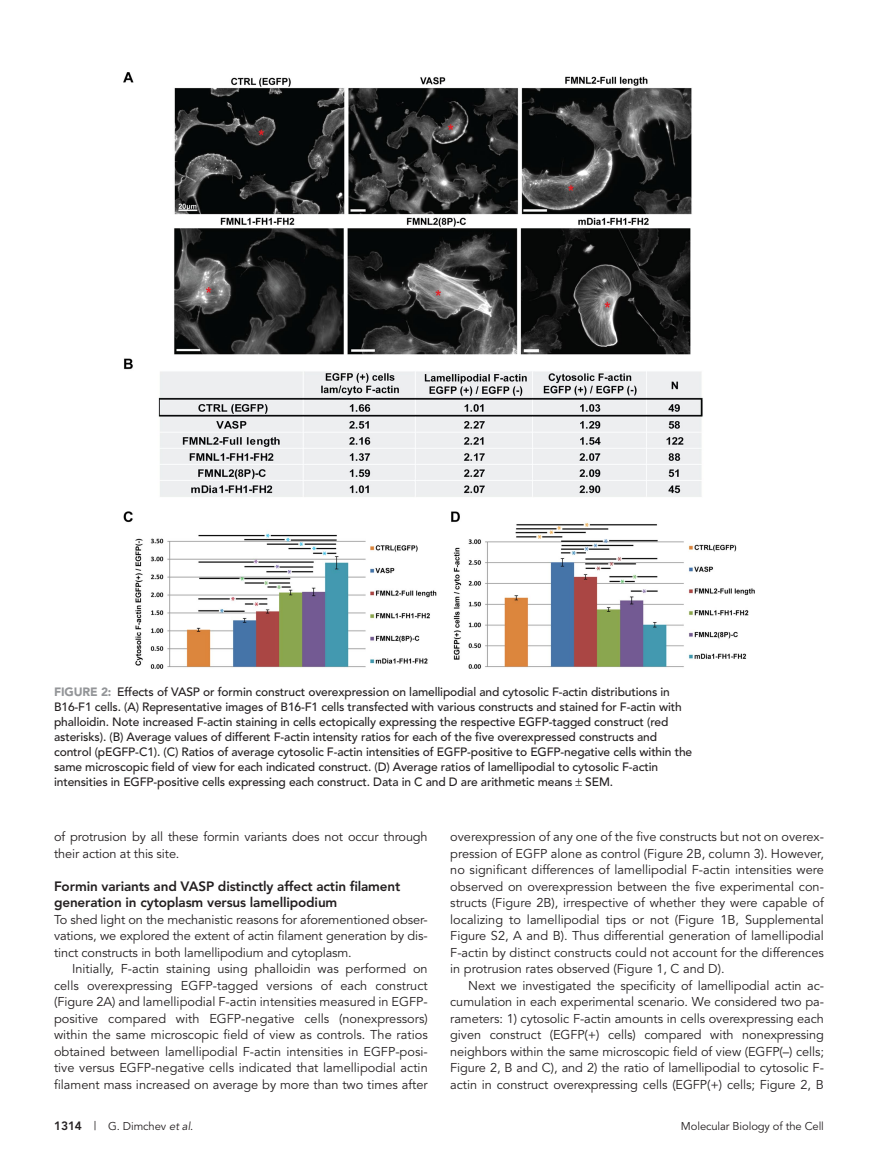
<style>
.page{position:relative;width:878px;height:1175px;background:#fff}
.page>*{position:absolute;margin:0;border:0;box-sizing:border-box;transform-origin:0 0}
.t1{font:800 13.5px/16.5px "Avenir";letter-spacing:-.01em;color:#231f20}
.Para{font:12.75px/16.5px "Avenir";letter-spacing:-.005em;color:#231f20;text-align:justify}
.ParaFL{font:12.75px/16.5px "Avenir";letter-spacing:-.01em;color:#231f20;text-align:justify}
.FigCaption_35_5p{font:500 12px/15px "Avenir";letter-spacing:-.01em;color:#231f20}
.t2{font:11.25px "Avenir";letter-spacing:-.01em;color:#231f20}
.s1{font-weight:900;color:#939598}
.s2{font-weight:800;font-size:12px}
.s3{font-size:12px}
.s4{font-style:italic}
</style>
<div class="page">
<img style="left:124px;top:72px;width:630px;height:597px">
<p class="FigCaption_35_5p" style="left:54px;top:685px;width:639px"><span class="s1">FIGURE 2:</span> Effects of VASP or formin construct overexpression on lamellipodial and cytosolic F-actin distributions in B16-F1 cells. (A) Representative images of B16-F1 cells transfected with various constructs and stained for F-actin with phalloidin. Note increased F-actin staining in cells ectopically expressing the respective EGFP-tagged construct (red asterisks). (B) Average values of different F-actin intensity ratios for each of the five overexpressed constructs and control (pEGFP-C1). (C) Ratios of average cytosolic F-actin intensities of EGFP-positive to EGFP-negative cells within the same microscopic field of view for each indicated construct. (D) Average ratios of lamellipodial to cytosolic F-actin intensities in EGFP-positive cells expressing each construct. Data in C and D are arithmetic means SEM.</p>
<p class="Para" style="left:54px;top:828px;width:375px">of protrusion by all these formin variants does not occur through their action at this site.</p>
<h2 class="t1" style="left:54px;top:877px;width:348px">Formin variants and VASP distinctly affect actin filament generation in cytoplasm versus lamellipodium</h2>
<p class="ParaFL" style="left:54px;top:911px;width:375px">To shed light on the mechanistic reasons for aforementioned obser&shy;vations, we explored the extent of actin filament generation by dis&shy;tinct constructs in both lamellipodium and cytoplasm.</p>
<p class="Para" style="left:54px;top:960px;width:375px;text-indent:18px">Initially, F-actin staining using phalloidin was performed on cells overexpressing EGFP-tagged versions of each construct (Figure 2A) and lamellipodial F-actin intensities measured in EGFP&shy;positive compared with EGFP-negative cells (nonexpressors) within the same microscopic field of view as controls. The ratios obtained between lamellipodial F-actin intensities in EGFP-posi&shy;tive versus EGFP-negative cells indicated that lamellipodial actin filament mass increased on average by more than two times after</p>
<p class="Para" style="left:450px;top:828px;width:375px">overexpression of any one of the five constructs but not on overex&shy;pression of EGFP alone as control (Figure 2B, column 3). However, no significant differences of lamellipodial F-actin intensities were observed on overexpression between the five experimental con&shy;structs (Figure 2B), irrespective of whether they were capable of localizing to lamellipodial tips or not (Figure 1B, Supplemental Figure S2, A and B). Thus differential generation of lamellipodial F-actin by distinct constructs could not account for the differences in protrusion rates observed (Figure 1, C and D).</p>
<p class="Para" style="left:450px;top:977px;width:375px;text-indent:18px">Next we investigated the specificity of lamellipodial actin ac&shy;cumulation in each experimental scenario. We considered two pa&shy;rameters: 1) cytosolic F-actin amounts in cells overexpressing each given construct (EGFP(+) cells) compared with nonexpressing neighbors within the same microscopic field of view (EGFP(–) cells; Figure 2, B and C), and 2) the ratio of lamellipodial to cytosolic F&shy;actin in construct overexpressing cells (EGFP(+) cells; Figure 2, B</p>
<p class="t2" style="left:54px;top:1119px;width:141px"><span class="s2">1314</span> <span class="s3">|</span> G. Dimchev <span class="s4">et al</span>.</p>
<p class="t2" style="left:681px;top:1119px;width:144px">Molecular Biology of the Cell</p>
</div>
